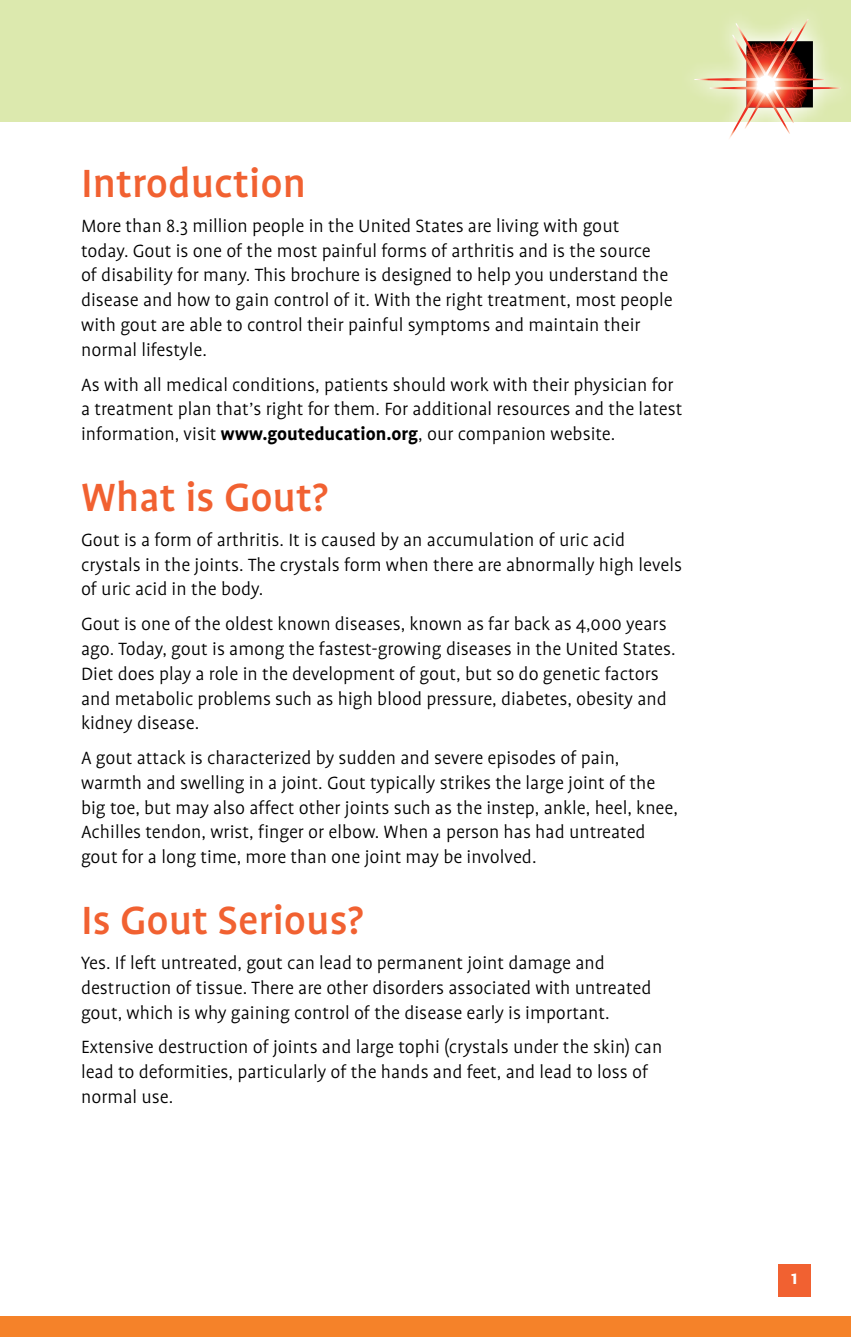
<style>
.page{position:relative;width:851px;height:1337px;background:#fff}
.page>*{position:absolute;margin:0;border:0;box-sizing:border-box;transform-origin:0 0}
.t1{font:500 45px "Profile";color:#f16131}
.t2{font:300 20.25px/24.8px "Profile";color:#000}
.t3{font:700 20.25px "Profile";color:#fff}
.s1{font-weight:700}
</style>
<div class="page">
<div style="left:0;top:0;width:850px;height:122px;background:#dce9ae"></div>
<svg style="left:694px;top:19px;width:146px;height:120px"></svg>
<div style="left:0;top:1316px;width:850px;height:20px;background:#f58229"></div>
<div style="left:778px;top:1264px;width:32px;height:32px;background:#f16131"></div>
<h1 class="t1" style="left:81px;top:160px;width:226px">Introduction</h1>
<p class="t2" style="left:81px;top:213px;width:593px">More than 8.3 million people in the United States are living with gout<br>today. Gout is one of the most painful forms of arthritis and is the source<br>of disability for many. This brochure is designed to help you understand the disease and how to gain control of it. With the right treatment, most people with gout are able to control their painful symptoms and maintain their normal lifestyle.</p>
<p class="t2" style="left:81px;top:372px;width:603px">As with all medical conditions, patients should work with their physician for a treatment plan that’s right for them. For additional resources and the latest information, visit <span class="s1">www.gouteducation.org</span>, our companion website.</p>
<h1 class="t1" style="left:81px;top:474px;width:248px">What is Gout?</h1>
<p class="t2" style="left:81px;top:527px;width:602px">Gout is a form of arthritis. It is caused by an accumulation of uric acid crystals in the joints. The crystals form when there are abnormally high levels of uric acid in the body.</p>
<p class="t2" style="left:81px;top:612px;width:596px">Gout is one of the oldest known diseases, known as far back as 4,000 years ago. Today, gout is among the fastest-growing diseases in the United States.<br>Diet does play a role in the development of gout, but so do genetic factors and metabolic problems such as high blood pressure, diabetes, obesity and kidney disease.</p>
<p class="t2" style="left:81px;top:746px;width:598px">A gout attack is characterized by sudden and severe episodes of pain, warmth and swelling in a joint. Gout typically strikes the large joint of the big toe, but may also affect other joints such as the instep, ankle, heel, knee, Achilles tendon, wrist, finger or elbow. When a person has had untreated gout for a long time, more than one joint may be involved.</p>
<h1 class="t1" style="left:81px;top:897px;width:284px">Is Gout Serious?</h1>
<p class="t2" style="left:81px;top:950px;width:572px">Yes. If left untreated, gout can lead to permanent joint damage and destruction of tissue. There are other disorders associated with untreated gout, which is why gaining control of the disease early is important.</p>
<p class="t2" style="left:81px;top:1035px;width:582px">Extensive destruction of joints and large tophi (crystals under the skin) can lead to deformities, particularly of the hands and feet, and lead to loss of normal use.</p>
<p class="t3" style="left:791px;top:1266px;width:8px">1</p>
</div>
